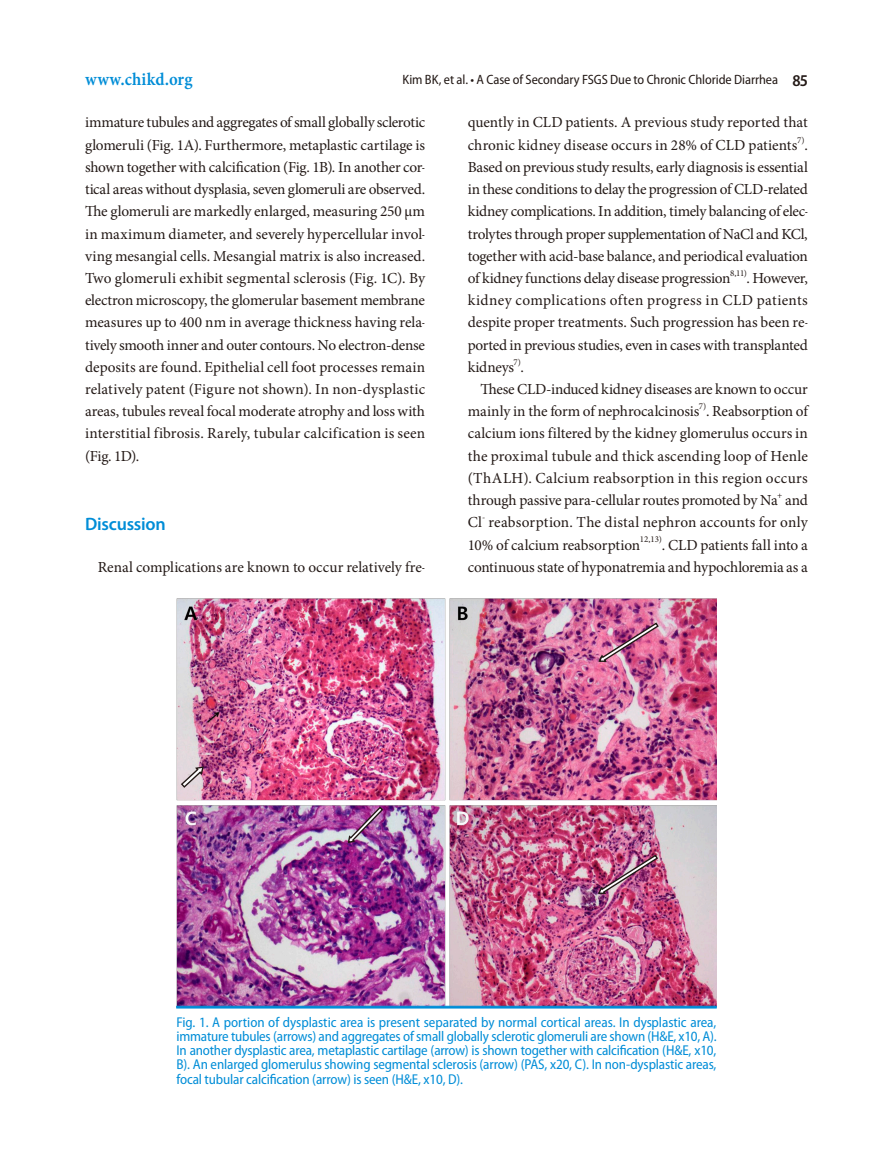
<style>
.page{position:relative;width:893px;height:1170px;background:#fff}
.page>*{position:absolute;margin:0;border:0;box-sizing:border-box;transform-origin:0 0}
.t1{font:18.15px "Minion Pro Semibold Cn Capt";letter-spacing:.005em;color:#008dd7}
.서론{font:600 18px "Myriad Pro";letter-spacing:-.01em;color:#008dd7}
.바탕글{font:15.3px/22.2px "Minion Pro";letter-spacing:-.005em;color:#231916;text-align:justify}
.그림_Table{font:semi-condensed 14.25px/14.2px "Myriad Pro";letter-spacing:-.01em;color:#008dd7;text-align:justify}
.t2{font:semi-condensed 13.5px "Myriad Pro";letter-spacing:-.005em;color:#231916}
.바탕글-2{font:8.85px "Minion Pro";color:#231916}
.s1{font-weight:600;font-size:16.5px}
</style>
<div class="page">
<img style="left:177px;top:598px;width:539px;height:407px">
<img style="left:597px;top:853px;width:62px;height:41px">
<img style="left:598px;top:621px;width:62px;height:41px">
<svg style="left:347px;top:805px;width:37px;height:39px"></svg>
<svg style="left:180px;top:765px;width:25px;height:23px"></svg>
<div style="left:176px;top:1005px;width:540px;height:3px;background:#008dd7;border:1px solid #008dd7"></div>
<p class="t1" style="left:85px;top:66px;width:109px">www.chikd.org</p>
<p class="t2" style="left:402px;top:71px;width:407px">Kim BK, et al. • A Case of Secondary FSGS Due to Chronic Chloride Diarrhea <span class="s1">85</span></p>
<p class="바탕글" style="left:85px;top:111px;width:342px">immature tubules and aggregates of small globally sclerotic glomeruli (Fig. 1A). Furthermore, metaplastic cartilage is shown together with calcification (Fig. 1B). In another cor&shy;tical areas without dysplasia, seven glomeruli are observed.<br>The glomeruli are markedly enlarged, measuring 250 μm in maximum diameter, and severely hypercellular invol&shy;ving mesangial cells. Mesangial matrix is also increased.<br>Two glomeruli exhibit segmental sclerosis (Fig. 1C). By electron microscopy, the glomerular basement membrane measures up to 400 nm in average thickness having rela&shy;tively smooth inner and outer contours. No electron-dense deposits are found. Epithelial cell foot processes remain relatively patent (Figure not shown). In non-dysplastic areas, tubules reveal focal moderate atrophy and loss with interstitial fibrosis. Rarely, tubular calcification is seen (Fig. 1D).</p>
<p class="바탕글" style="left:468px;top:111px;width:342px">quently in CLD patients. A previous study reported that chronic kidney disease occurs in 28% of CLD patients</p>
<p class="바탕글-2" style="left:797px;top:134px;width:9px">7)</p>
<p class="바탕글" style="left:468px;top:134px;width:342px;text-indent:337px">.<br>Based on previous study results, early diagnosis is essential in these conditions to delay the progression of CLD-related kidney complications. In addition, timely balancing of elec&shy;trolytes through proper supplementation of NaCl and KCl, together with acid-base balance, and periodical evaluation of kidney functions delay disease progression</p>
<p class="바탕글-2" style="left:730px;top:267px;width:18px">8,11)</p>
<p class="바탕글" style="left:468px;top:267px;width:342px;text-indent:279px">. However, kidney complications often progress in CLD patients despite proper treatments. Such progression has been re&shy;ported in previous studies, even in cases with transplanted kidneys .</p>
<p class="바탕글-2" style="left:513px;top:356px;width:9px">7)</p>
<p class="바탕글" style="left:468px;top:378px;width:342px;text-align:right">These CLD-induced kidney diseases are known to occur mainly in the form of nephrocalcinosis . Reabsorption of</p>
<p class="바탕글-2" style="left:699px;top:400px;width:9px">7)</p>
<p class="바탕글" style="left:468px;top:422px;width:342px">calcium ions filtered by the kidney glomerulus occurs in the proximal tubule and thick ascending loop of Henle (ThALH). Calcium reabsorption in this region occurs through passive para-cellular routes promoted by Na</p>
<p class="바탕글-2" style="left:777px;top:489px;width:7px">+</p>
<p class="바탕글" style="left:468px;top:489px;width:342px;text-align:right">and<br>Cl reabsorption. The distal nephron accounts for only</p>
<p class="서론" style="left:85px;top:512px;width:82px">Discussion</p>
<p class="바탕글" style="left:98px;top:555px;width:328px">Renal complications are known to occur relatively fre-</p>
<p class="바탕글-2" style="left:482px;top:511px;width:5px">-</p>
<p class="바탕글" style="left:468px;top:533px;width:174px">10% of calcium reabsorption</p>
<p class="바탕글-2" style="left:640px;top:533px;width:24px">12,13)</p>
<p class="바탕글" style="left:468px;top:533px;width:342px;text-align:right">. CLD patients fall into a<br>continuous state of hyponatremia and hypochloremia as a</p>
<p class="그림_Table" style="left:176px;top:1014px;width:542px">Fig. 1. A portion of dysplastic area is present separated by normal cortical areas. In dysplastic area, immature tubules (arrows) and aggregates of small globally sclerotic glomeruli are shown (H&amp;E, x10, A).<br>In another dysplastic area, metaplastic cartilage (arrow) is shown together with calcification (H&amp;E, x10, B). An enlarged glomerulus showing segmental sclerosis (arrow) (PAS, x20, C). In non-dysplastic areas, focal tubular calcification (arrow) is seen (H&amp;E, x10, D).</p>
</div>
